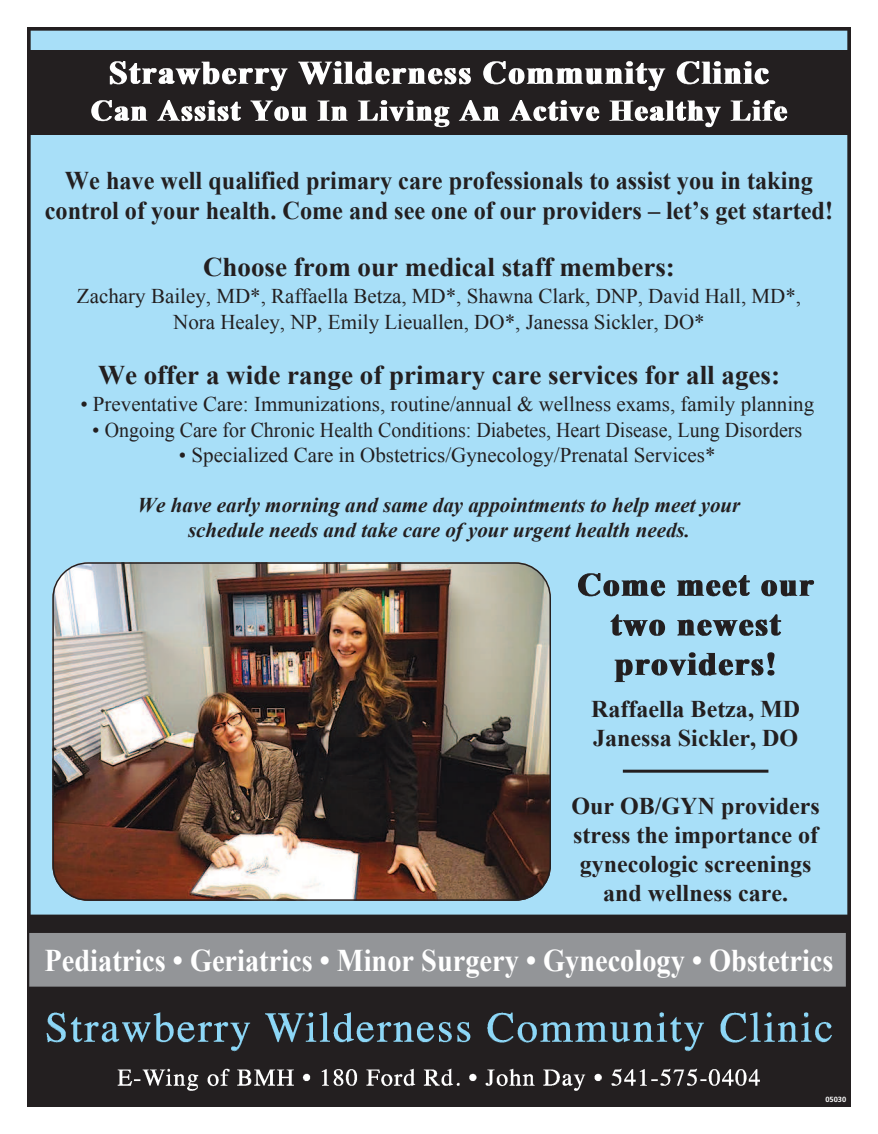
<style>
.page{position:relative;width:878px;height:1134px;background:#fff}
.page>*{position:absolute;margin:0;border:0;box-sizing:border-box;transform-origin:0 0}
.t1{font:700 31.5px "Times New Roman";color:#fff;scale:.9 1}
.t2{font:700 27px "Times New Roman";color:#231f20}
.t3{font:700 25.5px/30.6px "Times New Roman";color:#231f20;text-align:center;scale:.95 1}
.t4{font:700 24px/28.8px "Times New Roman";color:#231f20}
.t5{font:21px/25.2px "Times New Roman";color:#231f20;text-align:center}
.t6{font:italic 700 21px/25.2px "Times New Roman";color:#231f20;text-align:center}
.t7{font:700 7.5px "Frutiger";color:#fff}
</style>
<div class="page">
<img style="left:27px;top:27px;width:823px;height:1080px">
<div style="left:30px;top:51px;width:817px;height:84px;background:#231f20"></div>
<img style="left:52px;top:562px;width:499px;height:339px">
<svg style="left:109px;top:61px;width:660px;height:30px"></svg>
<svg style="left:91px;top:100px;width:696px;height:27px"></svg>
<svg style="left:577px;top:573px;width:237px;height:23px;background:#7494a3"></svg>
<svg style="left:609px;top:615px;width:172px;height:21px;background:#6e8c9a"></svg>
<svg style="left:613px;top:652px;width:162px;height:30px;background:#7b9fb0"></svg>
<hr style="left:622px;top:770px;width:146px;height:3px;background:#231f20">
<p class="t3" style="left:45px;top:167px;width:831px">We have well qualified primary care professionals to assist you in taking control of your health. Come and see one of our providers – let’s get started!</p>
<p class="t2" style="left:203px;top:258px;width:473px">Choose from our medical staff members:</p>
<p class="t5" style="left:77px;top:286px;width:725px">Zachary Bailey, MD*, Raffaella Betza, MD*, Shawna Clark, DNP, David Hall, MD*,<br>Nora Healey, NP, Emily Lieuallen, DO*, Janessa Sickler, DO*</p>
<p class="t2" style="left:98px;top:366px;width:683px">We offer a wide range of primary care services for all ages:</p>
<p class="t5" style="left:80px;top:394px;width:735px">• Preventative Care: Immunizations, routine/annual &amp; wellness exams, family planning</p>
<p class="t5" style="left:92px;top:419px;width:711px">• Ongoing Care for Chronic Health Conditions: Diabetes, Heart Disease, Lung Disorders</p>
<p class="t5" style="left:179px;top:444px;width:538px">• Specialized Care in Obstetrics/Gynecology/Prenatal Services*</p>
<p class="t6" style="left:137px;top:495px;width:604px">We have early morning and same day appointments to help meet your schedule needs and take care of your urgent health needs.</p>
<p class="t4" style="left:591px;top:697px;width:210px">Raffaella Betza, MD<br>Janessa Sickler, DO</p>
<p class="t4" style="left:571px;top:794px;width:250px;text-align:center">Our OB/GYN providers stress the importance of gynecologic screenings and wellness care.</p>
<h1 class="t1" style="left:45px;top:949px;width:878px">Pediatrics • Geriatrics • Minor Surgery • Gynecology • Obstetrics</h1>
<p class="t7" style="left:825px;top:1095px;width:22px">05030</p>
</div>
